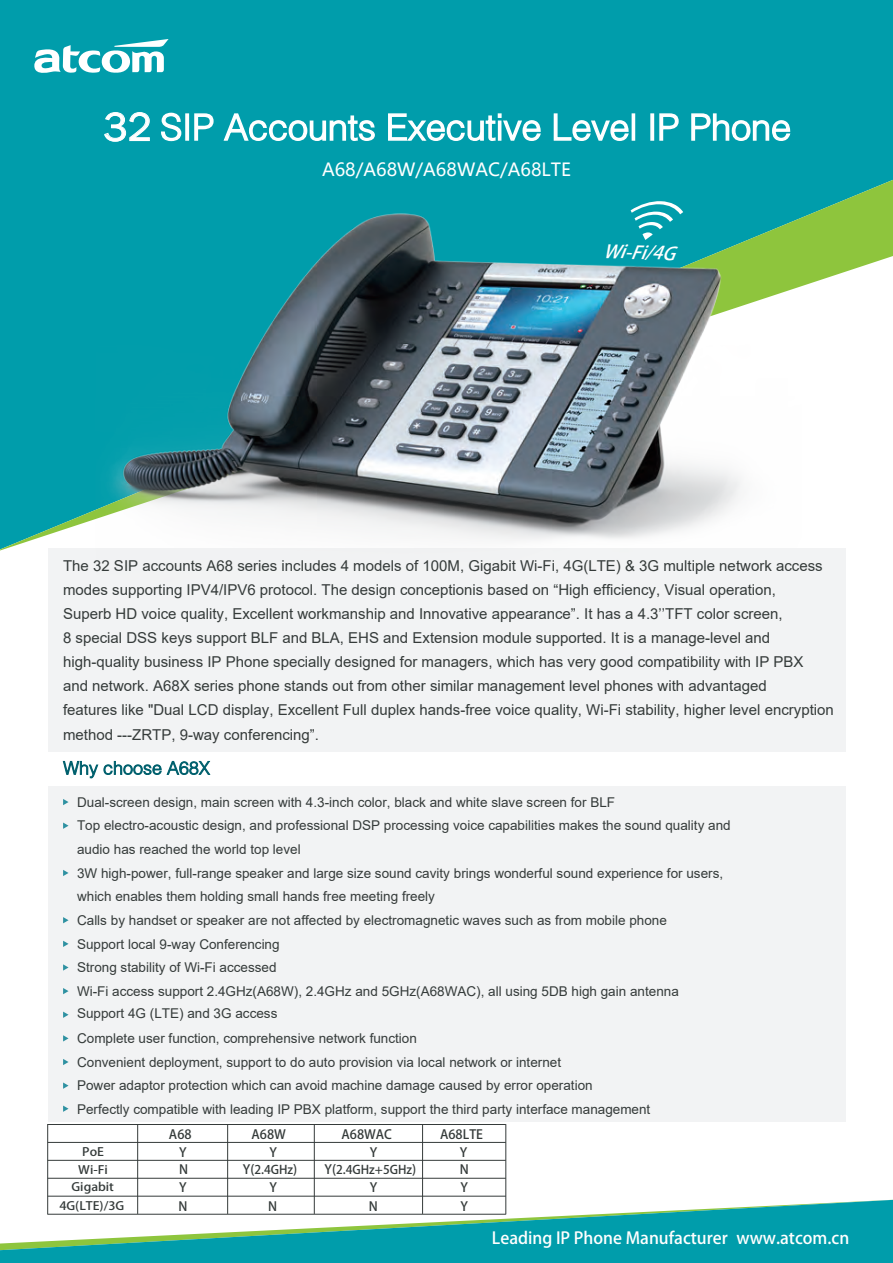
<style>
.page{position:relative;width:893px;height:1263px;background:#fff}
.page>*{position:absolute;margin:0;border:0;box-sizing:border-box;transform-origin:0 0}
.t1{font:41.25px "Franklin Gothic";color:#fff}
.t2{font:italic 900 18.15px "Arial";color:#fff}
.t3{font:18px "Microsoft Ya Hei";color:#fff}
.t4{font:16.5px "J Zong Deng Xian";color:#fff}
.t5{font:15px/24px "Arial";color:#353b3a}
.t6{font:13.5px/23.7px "Arial";color:#353b3a}
.t7{font:12.75px "Adobe Heiti Std";color:#353b3a}
.t8{font:12.75px/18.3px "J Zong Deng Xian";color:#353b3a}
.t9{font:12px "J Zong Deng Xian";color:#353b3a}
.t10{font:11.55px/18px "Adobe Heiti Std";color:#353b3a;text-align:center;scale:1.1 1}
.s1{font-size:12.75px}
</style>
<div class="page">
<div style="left:48px;top:549px;width:797px;height:573px;background:#f2f3f4"></div>
<div style="left:0;top:0;width:893px;height:180px;background:#009dab"></div>
<svg style="left:0;top:180px;width:893px;height:370px;fill:#009dab"></svg>
<img style="left:83px;top:162px;width:733px;height:388px">
<div style="left:48px;top:752px;width:797px;height:34px;background:#fff"></div>
<svg style="left:34px;top:39px;width:135px;height:38px"></svg>
<svg style="left:62px;top:760px;width:149px;height:19px"></svg>
<svg style="left:0;top:1199px;width:893px;height:64px;fill:#009dab"></svg>
<svg style="left:631px;top:201px;width:52px;height:39px;background:#34b1bc"></svg>
<svg style="left:63px;top:799px;width:6px;height:6px"></svg>
<svg style="left:63px;top:822px;width:6px;height:7px"></svg>
<svg style="left:63px;top:870px;width:6px;height:6px"></svg>
<svg style="left:63px;top:917px;width:6px;height:6px"></svg>
<svg style="left:63px;top:941px;width:6px;height:6px"></svg>
<svg style="left:63px;top:964px;width:6px;height:7px"></svg>
<svg style="left:63px;top:988px;width:6px;height:6px"></svg>
<svg style="left:63px;top:1011px;width:6px;height:7px"></svg>
<svg style="left:63px;top:1035px;width:6px;height:6px"></svg>
<svg style="left:63px;top:1059px;width:6px;height:6px"></svg>
<svg style="left:63px;top:1082px;width:6px;height:7px"></svg>
<svg style="left:63px;top:1105px;width:6px;height:7px"></svg>
<hr style="left:47px;top:1124px;width:1px;height:90px;background:#353b3a">
<hr style="left:137px;top:1124px;width:1px;height:90px;background:#353b3a">
<hr style="left:227px;top:1124px;width:1px;height:90px;background:#353b3a">
<hr style="left:314px;top:1124px;width:1px;height:90px;background:#353b3a">
<hr style="left:422px;top:1124px;width:1px;height:90px;background:#353b3a">
<hr style="left:505px;top:1124px;width:1px;height:90px;background:#353b3a">
<hr style="left:48px;top:1124px;width:458px;height:1px;background:#353b3a">
<hr style="left:48px;top:1142px;width:458px;height:1px;background:#353b3a">
<hr style="left:48px;top:1160px;width:458px;height:1px;background:#353b3a">
<hr style="left:48px;top:1178px;width:458px;height:1px;background:#353b3a">
<hr style="left:48px;top:1196px;width:458px;height:1px;background:#353b3a">
<hr style="left:48px;top:1214px;width:458px;height:1px;background:#353b3a">
<svg style="left:160px;top:112px;width:22px;height:30px"></svg>
<svg style="left:185px;top:113px;width:4px;height:28px"></svg>
<svg style="left:193px;top:113px;width:21px;height:28px"></svg>
<svg style="left:222px;top:112px;width:154px;height:30px"></svg>
<svg style="left:387px;top:113px;width:155px;height:29px"></svg>
<svg style="left:553px;top:113px;width:77px;height:29px"></svg>
<hr style="left:632px;top:113px;width:3px;height:28px;background:#fff">
<svg style="left:650px;top:113px;width:4px;height:28px"></svg>
<svg style="left:659px;top:113px;width:20px;height:28px"></svg>
<svg style="left:690px;top:113px;width:101px;height:29px"></svg>
<svg style="left:104px;top:112px;width:46px;height:30px"></svg>
<h1 class="t1" style="left:104px;top:101px;width:50px">32</h1>
<h3 class="t3" style="left:322px;top:157px;width:250px">A68/A68W/A68WAC/A68LTE</h3>
<h2 class="t2" style="left:603px;top:240px;width:73px;rotate:2deg">Wi-Fi/4G</h2>
<p class="t5" style="left:63px;top:554px;width:772px">The 32 SIP accounts A68 series includes 4 models of 100M, Gigabit Wi-Fi, 4G(LTE) &amp; 3G multiple network access modes supporting IPV4/IPV6 protocol. The design conceptionis based on “High efficiency, Visual operation,<br>Superb HD voice quality, Excellent workmanship and Innovative appearance”. It has a 4.3’’TFT color screen,<br>8 special DSS keys support BLF and BLA, EHS and Extension module supported. It is a manage-level and high-quality business IP Phone specially designed for managers, which has very good compatibility with IP PBX<br>and network. A68X series phone stands out from other similar management level phones with advantaged<br>features like "Dual LCD display, Excellent Full duplex hands-free voice quality, Wi-Fi stability, higher level encryption method ---ZRTP, 9-way conferencing”.</p>
<p class="t6" style="left:77px;top:790px;width:655px">Dual-screen design, main screen with 4.3-inch color, black and white slave screen for BLF<br>Top electro-acoustic design, and professional DSP processing voice capabilities makes the sound quality and audio has reached the world top level<br>3W high-power, full-range speaker and large size sound cavity brings wonderful sound experience for users, which enables them holding small hands free meeting freely<br>Calls by handset or speaker are not affected by electromagnetic waves such as from mobile phone<br>Support local 9-way Conferencing</p>
<p class="t6" style="left:77px;top:955px;width:603px">Strong stability of Wi-Fi accessed<br>Wi-Fi access support 2.4GHz(A68W), 2.4GHz and 5GHz(A68WAC), all using 5DB high gain antenna</p>
<p class="t6" style="left:77px;top:1026px;width:575px">Complete user function, comprehensive network function<br>Convenient deployment, support to do auto provision via local network or internet<br>Power adaptor protection which can avoid machine damage caused by error operation<br>Perfectly compatible with leading IP PBX platform, support the third party interface management</p>
<p class="t8" style="left:179px;top:1143px;width:9px">Y</p>
<p class="t8" style="left:270px;top:1143px;width:9px">Y</p>
<p class="t8" style="left:179px;top:1161px;width:11px">N</p>
<p class="t8" style="left:460px;top:1161px;width:11px">N</p>
<p class="t8" style="left:178px;top:1197px;width:11px">N</p>
<p class="t8" style="left:268px;top:1197px;width:11px">N</p>
<p class="t8" style="left:369px;top:1197px;width:11px">N</p>
<p class="t6" style="left:77px;top:1001px;width:202px">Support 4G (LTE) and 3G access</p>
<p class="t7" style="left:169px;top:1126px;width:24px">A68</p>
<p class="t7" style="left:251px;top:1126px;width:36px">A68W</p>
<p class="t7" style="left:341px;top:1126px;width:52px">A68WAC</p>
<p class="t7" style="left:440px;top:1126px;width:44px">A68LTE</p>
<p class="t8" style="left:370px;top:1143px;width:9px">Y</p>
<p class="t8" style="left:460px;top:1143px;width:9px">Y</p>
<p class="t8" style="left:370px;top:1179px;width:9px">Y</p>
<p class="t8" style="left:461px;top:1179px;width:9px">Y<br>Y</p>
<p class="t10" style="left:59px;top:1143px;width:61px">PoE<br>Wi-Fi<br>Gigabit<br>4G(LTE)/3G</p>
<p class="t9" style="left:243px;top:1163px;width:56px"><span class="s1">Y(</span>2.4GHz<span class="s1">)</span></p>
<p class="t9" style="left:325px;top:1163px;width:93px"><span class="s1">Y(</span>2.4GHz+5GHz<span class="s1">)</span></p>
<p class="t8" style="left:179px;top:1179px;width:9px">Y</p>
<p class="t8" style="left:270px;top:1179px;width:9px">Y</p>
<p class="t4" style="left:492px;top:1228px;width:359px">Leading IP Phone Manufacturer www.atcom.cn</p>
</div>
